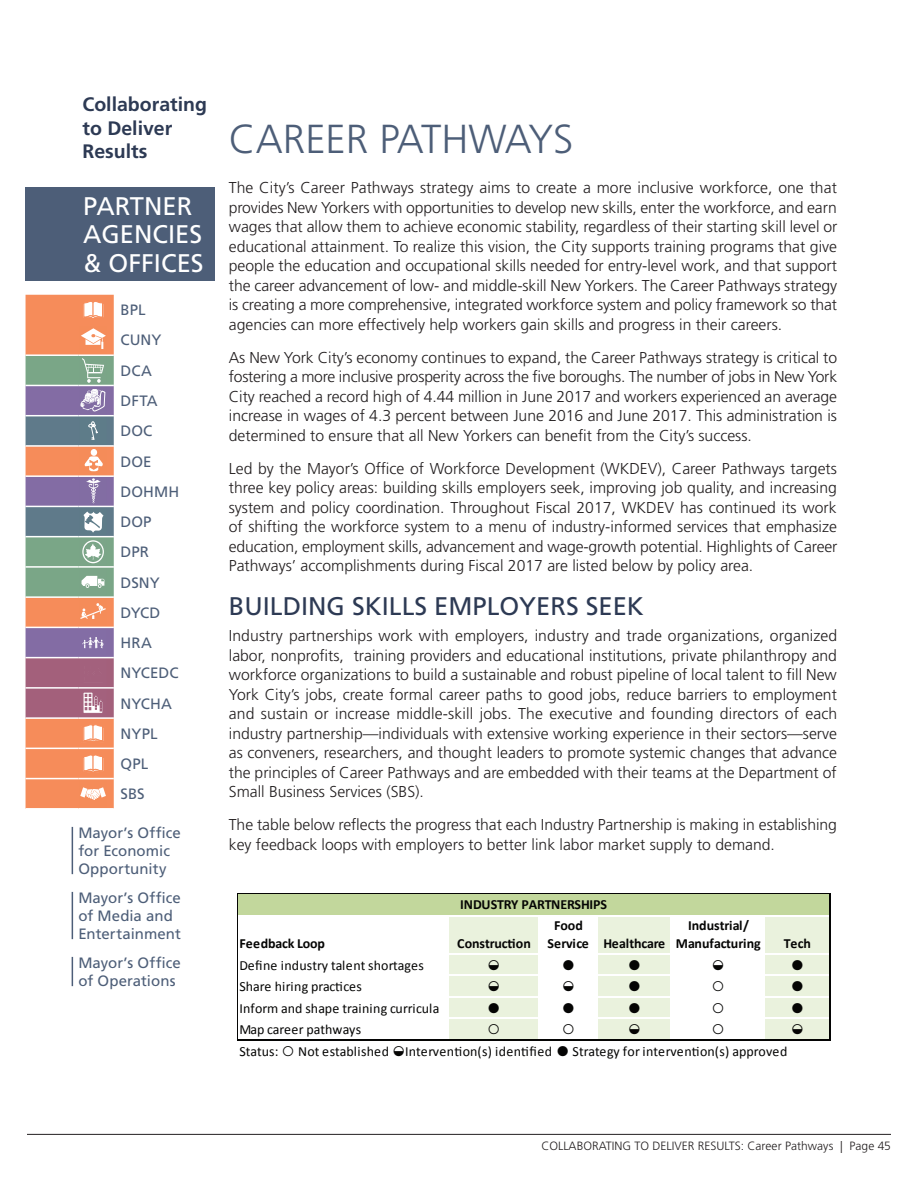
<style>
.page{position:relative;width:918px;height:1188px;background:#fff}
.page>*{position:absolute;margin:0;border:0;box-sizing:border-box;transform-origin:0 0}
.Initiative_Title{font:300 40.5px "Frutiger LT Std";color:#4d5e78}
.Headings{font:25.5px "Frutiger LT Std";color:#2d3a54}
.t1{font:25.5px/28.5px "Frutiger LT Std";color:#fff}
.t2{font:700 19.5px/23.4px "Frutiger LT Std";color:#2d3a54}
.Paragraph_Text{font:300 15.75px/19.5px "Frutiger LT Std";color:#231f20;text-align:justify}
.Collaborating_To_Del{font:15px/18px "Frutiger LT Std";letter-spacing:.005em;color:#4d5e78}
.Paragraph_Text-2{font:15px "Frutiger LT Std";letter-spacing:.005em;color:#4d5e78}
.t3{font:13.95px "Calibri";letter-spacing:.005em;color:#050504}
.t4{font:700 13.95px/18.6px "Calibri";letter-spacing:-.005em;color:#050504}
.t5{font:13.95px "Segoe UI Symbol";color:#050504}
.Right_page_footer{font:300 12px "Frutiger LT Std";color:#231f20}
</style>
<div class="page">
<div style="left:26px;top:187px;width:9px;height:93px;background:#4d5e78"></div>
<hr style="left:27px;top:1134px;width:864px;height:1px;background:#231f20">
<div style="left:29px;top:187px;width:185px;height:93px;background:#4d5e78"></div>
<div style="left:26px;top:295px;width:88px;height:513px;background:#f68c5a"></div>
<hr style="left:26px;top:354px;width:52px;height:2px;background:#fff">
<hr style="left:78px;top:354px;width:36px;height:2px;background:#fff">
<hr style="left:26px;top:717px;width:52px;height:2px;background:#fff">
<hr style="left:78px;top:717px;width:36px;height:2px;background:#fff">
<hr style="left:26px;top:748px;width:52px;height:1px;background:#fff">
<hr style="left:78px;top:748px;width:36px;height:1px;background:#fff">
<hr style="left:26px;top:778px;width:52px;height:1px;background:#fff">
<hr style="left:78px;top:778px;width:36px;height:1px;background:#fff">
<div style="left:80px;top:296px;width:27px;height:27px;background:#f68c5a"></div>
<svg style="left:83px;top:302px;width:21px;height:16px"></svg>
<div style="left:80px;top:326px;width:27px;height:27px;background:#f58c59"></div>
<svg style="left:81px;top:328px;width:25px;height:21px"></svg>
<svg style="left:26px;top:355px;width:88px;height:363px;background:#9e8c91"></svg>
<div style="left:80px;top:720px;width:27px;height:27px;background:#f68c5a"></div>
<svg style="left:83px;top:725px;width:21px;height:16px"></svg>
<div style="left:80px;top:750px;width:27px;height:27px;background:#f68c5a"></div>
<svg style="left:83px;top:755px;width:21px;height:17px"></svg>
<div style="left:80px;top:780px;width:27px;height:27px;background:#f58c59"></div>
<svg style="left:80px;top:787px;width:26px;height:13px"></svg>
<hr style="left:72px;top:827px;width:1px;height:47px;background:#4d5e78">
<hr style="left:72px;top:892px;width:1px;height:47px;background:#4d5e78">
<svg style="left:72px;top:957px;width:1px;height:29px"></svg>
<div style="left:238px;top:894px;width:593px;height:23px;background:#c2d79c"></div>
<div style="left:450px;top:916px;width:89px;height:125px;background:#eaf2dd"></div>
<div style="left:538px;top:916px;width:61px;height:125px;background:#fff"></div>
<div style="left:598px;top:916px;width:73px;height:125px;background:#eaf2dd"></div>
<div style="left:670px;top:916px;width:96px;height:125px;background:#fff"></div>
<div style="left:765px;top:916px;width:66px;height:125px;background:#eaf2dd"></div>
<hr style="left:238px;top:894px;width:593px;height:1px;background:#050504">
<hr style="left:238px;top:915px;width:591px;height:2px;background:#fff">
<hr style="left:238px;top:953px;width:591px;height:2px;background:#fff">
<hr style="left:238px;top:975px;width:591px;height:1px;background:#fff">
<hr style="left:238px;top:996px;width:591px;height:2px;background:#fff">
<hr style="left:238px;top:1017px;width:591px;height:2px;background:#fff">
<hr style="left:237px;top:894px;width:1px;height:147px;background:#050504">
<hr style="left:238px;top:1039px;width:593px;height:2px;background:#050504">
<hr style="left:829px;top:894px;width:2px;height:147px;background:#050504">
<p class="t2" style="left:82px;top:93px;width:126px">Collaborating to Deliver<br>Results</p>
<h2 class="t1" style="left:83px;top:192px;width:122px">PARTNER<br>AGENCIES &amp; OFFICES</h2>
<p class="Paragraph_Text-2" style="left:121px;top:301px;width:27px">BPL</p>
<p class="Paragraph_Text-2" style="left:121px;top:331px;width:43px">CUNY</p>
<p class="Paragraph_Text-2" style="left:121px;top:362px;width:33px">DCA</p>
<p class="Paragraph_Text-2" style="left:121px;top:392px;width:39px">DFTA</p>
<p class="Paragraph_Text-2" style="left:121px;top:422px;width:33px">DOC</p>
<p class="Paragraph_Text-2" style="left:121px;top:453px;width:33px">DOE</p>
<p class="Paragraph_Text-2" style="left:121px;top:483px;width:60px">DOHMH</p>
<p class="Paragraph_Text-2" style="left:121px;top:513px;width:33px">DOP</p>
<p class="Paragraph_Text-2" style="left:121px;top:543px;width:30px">DPR</p>
<p class="Paragraph_Text-2" style="left:121px;top:574px;width:41px">DSNY</p>
<p class="Paragraph_Text-2" style="left:121px;top:604px;width:41px">DYCD</p>
<p class="Paragraph_Text-2" style="left:121px;top:634px;width:33px">HRA</p>
<p class="Paragraph_Text-2" style="left:121px;top:664px;width:60px">NYCEDC</p>
<p class="Paragraph_Text-2" style="left:121px;top:695px;width:53px">NYCHA</p>
<p class="Paragraph_Text-2" style="left:121px;top:725px;width:39px">NYPL</p>
<p class="Paragraph_Text-2" style="left:121px;top:755px;width:29px">QPL</p>
<p class="Paragraph_Text-2" style="left:121px;top:785px;width:26px">SBS</p>
<p class="Collaborating_To_Del" style="left:78px;top:824px;width:104px">Mayor’s Office for Economic<br>Opportunity</p>
<p class="Collaborating_To_Del" style="left:78px;top:889px;width:104px">Mayor’s Office of Media and<br>Entertainment</p>
<p class="Collaborating_To_Del" style="left:78px;top:954px;width:104px">Mayor’s Office of Operations</p>
<p class="Initiative_Title" style="left:229px;top:116px;width:346px">CAREER PATHWAYS</p>
<p class="Paragraph_Text" style="left:229px;top:178px;width:610px">The City’s Career Pathways strategy aims to create a more inclusive workforce, one that provides New Yorkers with opportunities to develop new skills, enter the workforce, and earn wages that allow them to achieve economic stability, regardless of their starting skill level or educational attainment. To realize this vision, the City supports training programs that give people the education and occupational skills needed for entry-level work, and that support the career advancement of low- and middle-skill New Yorkers. The Career Pathways strategy is creating a more comprehensive, integrated workforce system and policy framework so that agencies can more effectively help workers gain skills and progress in their careers.</p>
<p class="Paragraph_Text" style="left:229px;top:348px;width:610px">As New York City’s economy continues to expand, the Career Pathways strategy is critical to fostering a more inclusive prosperity across the five boroughs. The number of jobs in New York City reached a record high of 4.44 million in June 2017 and workers experienced an average increase in wages of 4.3 percent between June 2016 and June 2017. This administration is determined to ensure that all New Yorkers can benefit from the City’s success.</p>
<p class="Paragraph_Text" style="left:229px;top:459px;width:610px">Led by the Mayor’s Office of Workforce Development (WKDEV), Career Pathways targets three key policy areas: building skills employers seek, improving job quality, and increasing system and policy coordination. Throughout Fiscal 2017, WKDEV has continued its work of shifting the workforce system to a menu of industry-informed services that emphasize education, employment skills, advancement and wage-growth potential. Highlights of Career Pathways’ accomplishments during Fiscal 2017 are listed below by policy area.</p>
<p class="Headings" style="left:229px;top:591px;width:417px">BUILDING SKILLS EMPLOYERS SEEK</p>
<p class="Paragraph_Text" style="left:229px;top:627px;width:610px">Industry partnerships work with employers, industry and trade organizations, organized labor, nonprofits, training providers and educational institutions, private philanthropy and workforce organizations to build a sustainable and robust pipeline of local talent to fill New York City’s jobs, create formal career paths to good jobs, reduce barriers to employment and sustain or increase middle-skill jobs. The executive and founding directors of each industry partnership—individuals with extensive working experience in their sectors—serve as conveners, researchers, and thought leaders to promote systemic changes that advance the principles of Career Pathways and are embedded with their teams at the Department of Small Business Services (SBS).</p>
<p class="Paragraph_Text" style="left:229px;top:816px;width:610px">The table below reflects the progress that each Industry Partnership is making in establishing key feedback loops with employers to better link labor market supply to demand.</p>
<p class="t4" style="left:460px;top:895px;width:149px">INDUSTRY PARTNERSHIPS</p>
<p class="t4" style="left:239px;top:935px;width:87px">Feedback Loop</p>
<p class="t4" style="left:457px;top:935px;width:75px">Construction</p>
<p class="t4" style="left:548px;top:916px;width:119px;text-indent:7px">Food<br>Service Healthcare</p>
<p class="t4" style="left:676px;top:916px;width:86px;text-align:center">Industrial/<br>Manufacturing</p>
<p class="t4" style="left:784px;top:935px;width:29px">Tech</p>
<p class="t3" style="left:239px;top:956px;width:186px">Define industry talent shortages</p>
<p class="t5" style="left:562px;top:955px;width:14px">●</p>
<p class="t5" style="left:629px;top:955px;width:14px">●</p>
<p class="t5" style="left:791px;top:955px;width:14px">●</p>
<p class="t3" style="left:239px;top:978px;width:124px">Share hiring practices</p>
<p class="t5" style="left:629px;top:976px;width:14px">●</p>
<p class="t5" style="left:791px;top:976px;width:14px">●</p>
<p class="t3" style="left:239px;top:999px;width:202px">Inform and shape training curricula</p>
<p class="t5" style="left:488px;top:997px;width:14px">●</p>
<p class="t5" style="left:562px;top:997px;width:14px">●</p>
<p class="t5" style="left:629px;top:997px;width:14px">●</p>
<p class="t5" style="left:791px;top:997px;width:14px">●</p>
<p class="t3" style="left:239px;top:1021px;width:123px">Map career pathways</p>
<p class="t3" style="left:239px;top:1042px;width:549px">Status: ○ Not established ◒Intervention(s) identified ● Strategy for intervention(s) approved</p>
<p class="Right_page_footer" style="left:541px;top:1139px;width:351px">COLLABORATING TO DELIVER RESULTS: Career Pathways | Page 45</p>
</div>
